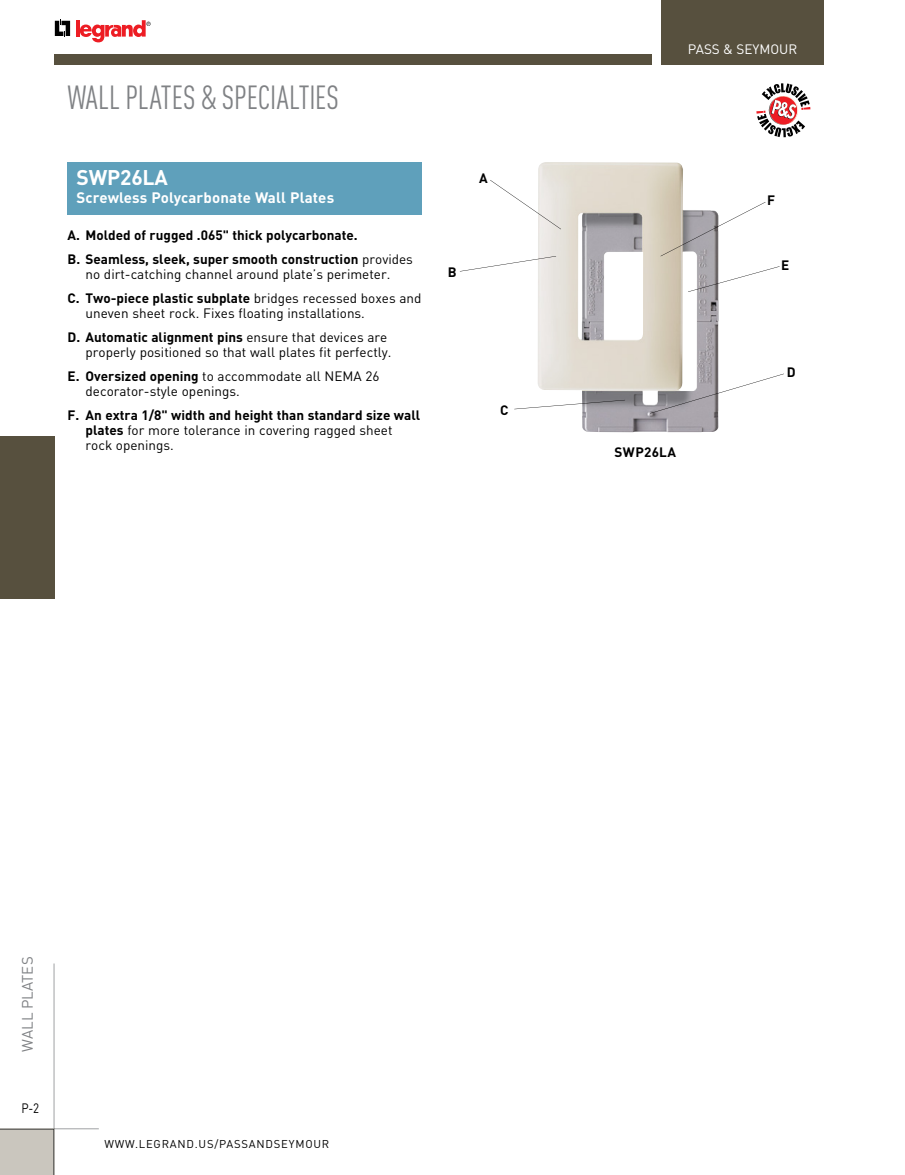
<style>
.page{position:relative;width:905px;height:1175px;background:#fff}
.page>*{position:absolute;margin:0;border:0;box-sizing:border-box;transform-origin:0 0}
.t1{font:condensed 33px "DIN Pro";letter-spacing:-.005em;color:#808285;scale:.95 1}
.t2{font:700 21px "DIN Pro";letter-spacing:-.01em;color:#fff}
.t3{font:700 15px "DIN Pro";letter-spacing:.01em;color:#fff}
.t4{font:15px "DIN Pro";color:#808285}
.t5{font:13.5px/24px "DIN Pro";color:#000}
.t6{font:700 13.5px/15px "DIN Pro";color:#000}
.t7{font:13.5px "DIN Pro";color:#fff}
.t8{font:700 13.5px "DIN Pro";letter-spacing:.025em;color:#000}
.t9{font:13.5px "DIN Pro";color:#000;scale:.85 1}
.t10{font:11.25px "DIN Pro";letter-spacing:.07em;color:#000}
.s1{font-weight:400}
.s2{font-weight:700}
</style>
<div class="page">
<hr style="left:76px;top:20px;width:3px;height:17px;background:#ed1d24">
<svg style="left:80px;top:20px;width:71px;height:22px"></svg>
<svg style="left:55px;top:20px;width:15px;height:17px"></svg>
<div style="left:661px;top:0;width:163px;height:65px;background:#57503e"></div>
<div style="left:54px;top:54px;width:597px;height:11px;background:#57503e"></div>
<div style="left:0;top:1128px;width:54px;height:46px;background:#cac6be"></div>
<hr style="left:54px;top:1128px;width:45px;height:1px;background:#808285">
<hr style="left:0;top:1128px;width:54px;height:1px;background:#6c6b67">
<hr style="left:54px;top:963px;width:1px;height:165px;background:#808285">
<hr style="left:54px;top:1129px;width:1px;height:45px;background:#6c6b67">
<div style="left:0;top:436px;width:54px;height:162px;background:#57503e"></div>
<svg style="left:756px;top:83px;width:54px;height:54px"></svg>
<div style="left:68px;top:162px;width:354px;height:52px;background:#5fa0bb"></div>
<img style="left:538px;top:162px;width:180px;height:270px">
<svg style="left:461px;top:256px;width:95px;height:15px"></svg>
<svg style="left:490px;top:180px;width:71px;height:49px"></svg>
<svg style="left:660px;top:202px;width:105px;height:54px"></svg>
<svg style="left:514px;top:400px;width:111px;height:9px"></svg>
<svg style="left:650px;top:374px;width:134px;height:39px"></svg>
<svg style="left:688px;top:266px;width:91px;height:26px"></svg>
<h1 class="t1" style="left:68px;top:78px;width:287px">WALL PLATES &amp; SPECIALTIES</h1>
<h2 class="t2" style="left:76px;top:163px;width:93px">SWP26LA</h2>
<p class="t3" style="left:76px;top:187px;width:259px">Screwless Polycarbonate Wall Plates</p>
<p class="t6" style="left:68px;top:222px;width:347px;line-height:24px">A. Molded of rugged .065" thick polycarbonate.<br>B. Seamless, sleek, super smooth construction <span class="s1">provides</span></p>
<p class="t5" style="left:68px;top:261px;width:355px;text-indent:18px">no dirt-catching channel around plate’s perimeter.<br><span class="s2">C. Two-piece plastic subplate</span> bridges recessed boxes and</p>
<p class="t5" style="left:68px;top:300px;width:321px;text-align:center">uneven sheet rock. Fixes floating installations.<br><span class="s2">D. Automatic alignment pins</span> ensure that devices are</p>
<p class="t5" style="left:68px;top:339px;width:325px;text-indent:18px">properly positioned so that wall plates fit perfectly.<br><span class="s2">E. Oversized opening</span> to accommodate all NEMA 26</p>
<p class="t5" style="left:86px;top:378px;width:156px">decorator-style openings.</p>
<p class="t6" style="left:86px;top:407px;width:336px;text-indent:-18px">F. An extra 1/8" width and height than standard size wall plates <span class="s1">for more tolerance in covering ragged sheet rock openings.</span></p>
<p class="t6" style="left:479px;top:170px;width:10px">A</p>
<p class="t6" style="left:448px;top:264px;width:10px">B</p>
<p class="t6" style="left:500px;top:402px;width:10px">C</p>
<p class="t7" style="left:688px;top:40px;width:111px">PASS &amp; SEYMOUR</p>
<p class="t8" style="left:614px;top:443px;width:63px">SWP26LA</p>
<p class="t6" style="left:767px;top:192px;width:9px">F</p>
<p class="t6" style="left:781px;top:257px;width:10px">E</p>
<p class="t6" style="left:787px;top:364px;width:10px">D</p>
<p class="t4" style="left:17px;top:1051px;width:97px;rotate:-90deg">WALL PLATES</p>
<p class="t9" style="left:22px;top:1099px;width:22px">P-2</p>
<p class="t10" style="left:104px;top:1136px;width:226px">WWW.LEGRAND.US/PASSANDSEYMOUR</p>
</div>
